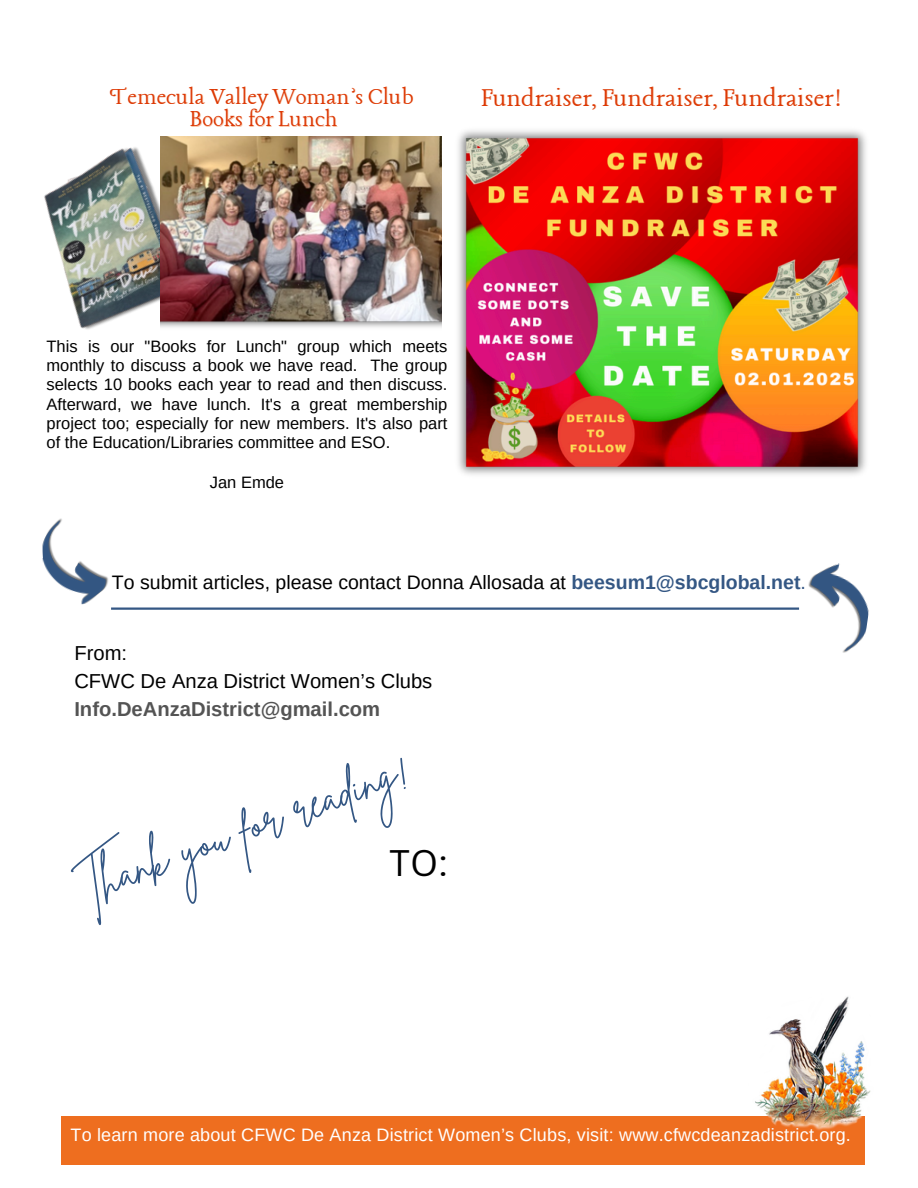
<style>
.page{position:relative;width:918px;height:1188px;background:#fff}
.page>*{position:absolute;margin:0;border:0;box-sizing:border-box;transform-origin:0 0}
.t1{font:45.3px "Brittany Signature";color:#345784}
.t2{font:36px "Canva Sans";color:#000}
.t3{font:28.95px "Lancelot";color:#dc3704}
.t4{font:25.95px/22.5px "Lancelot";color:#dc3704;text-align:center}
.t5{font:20.25px/28.2px "Arimo";color:#000}
.t6{font:19.5px "Arimo";color:#000}
.t7{font:18px "Arimo";letter-spacing:.01em;color:#fff}
.t8{font:16.5px/19.2px "Arimo";color:#000;text-align:justify}
.s1{font-weight:700;color:#345784}
.s2{color:#345784}
.s3{font-weight:700;color:#545454}
</style>
<div class="page">
<hr style="left:111px;top:608px;width:688px;height:2px;background:#345784">
<div style="left:61px;top:1117px;width:804px;height:48px;background:#ee6e1f"></div>
<img style="left:797px;top:563px;width:72px;height:90px">
<img style="left:42px;top:518px;width:67px;height:87px">
<img style="left:737px;top:996px;width:134px;height:134px">
<img style="left:458px;top:130px;width:408px;height:345px">
<img style="left:44px;top:136px;width:117px;height:194px">
<img style="left:161px;top:136px;width:281px;height:192px">
<p class="t4" style="left:110px;top:87px;width:305px">Temecula Valley Woman’s Club<br>Books for Lunch</p>
<h3 class="t3" style="left:481px;top:83px;width:362px">Fundraiser, Fundraiser, Fundraiser!</h3>
<h1 class="t8" style="left:47px;top:337px;width:402px">This is our "Books for Lunch" group which meets monthly to discuss a book we have read. The group selects 10 books each year to read and then discuss.<br>Afterward, we have lunch. It's a great membership project too; especially for new members. It's also part of the Education/Libraries committee and ESO.</h1>
<h2 class="t8" style="left:210px;top:473px;width:76px">Jan Emde</h2>
<p class="t6" style="left:112px;top:572px;width:696px">To submit articles, please contact Donna Allosada at <span class="s1">beesum1@sbcglobal.net</span><span class="s2">.</span></p>
<h5 class="t5" style="left:74px;top:639px;width:360px">From:<br>CFWC De Anza District Women’s Clubs<br><span class="s3">Info.DeAnzaDistrict@gmail.com</span></h5>
<p class="t1" style="left:67px;top:860px;width:353px;rotate:-20deg">Thank you for reading!</p>
<h5 class="t2" style="left:389px;top:837px;width:60px">TO:</h5>
<h4 class="t7" style="left:71px;top:1125px;width:782px">To learn more about CFWC De Anza District Women’s Clubs, visit: www.cfwcdeanzadistrict.org.</h4>
</div>
